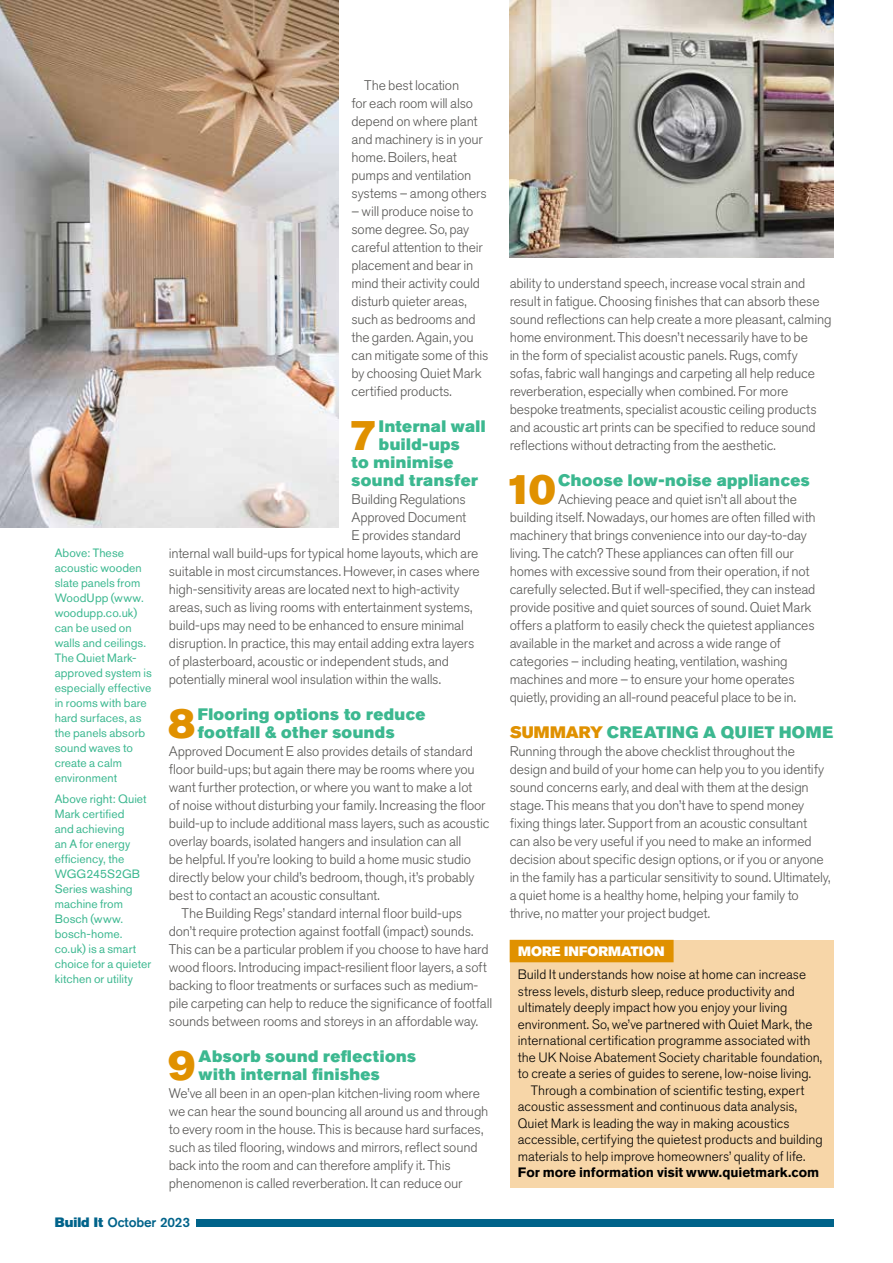
<style>
.page{position:relative;width:893px;height:1263px;background:#fff}
.page>*{position:absolute;margin:0;border:0;box-sizing:border-box;transform-origin:0 0}
.t1{font:42px "Akzidenz Grotesk Std Super";color:#e09100}
.t2{font:16.5px/18px "Akzidenz Grotesk Std Super";letter-spacing:.025em;color:#3cb890}
.t3{font:300 13.8px/18px "Akzidenz Grotesk Std";letter-spacing:-.015em;color:#575654}
.t4{font:300 13.5px "Akzidenz Grotesk Std";color:#000}
.t5{font:700 13.5px "Akzidenz Grotesk Std";color:#000}
.t6{font:500 13.5px "Akzidenz Grotesk Std";letter-spacing:-.01em;color:#00638a}
.t7{font:13.5px "Akzidenz Grotesk Std Super";letter-spacing:.005em;color:#fff}
.t8{font:12px/15px "Akzidenz Grotesk Std";letter-spacing:.005em;color:#3cb890}
.s1{font-family:"Akzidenz Grotesk Std Super";font-weight:400}
.s2{color:#e09100}
</style>
<div class="page">
<img style="left:510px;top:0;width:323px;height:257px">
<img style="left:0;top:0;width:339px;height:527px">
<div style="left:510px;top:940px;width:323px;height:247px;background:#f7d6a8"></div>
<div style="left:510px;top:940px;width:164px;height:22px;background:#e09100"></div>
<div style="left:196px;top:1220px;width:637px;height:7px;background:#00638a"></div>
<p class="t8" style="left:55px;top:545px;width:99px">Above: These acoustic wooden slate panels from<br>WoodUpp (www. woodupp.co.uk) can be used on walls and ceilings.<br>The Quiet Mark&shy;approved system is especially effective in rooms with bare hard surfaces, as the panels absorb sound waves to create a calm environment</p>
<p class="t8" style="left:55px;top:791px;width:98px">Above right: Quiet<br>Mark certified<br>and achieving<br>an A for energy efficiency, the<br>WGG245S2GB<br>Series washing machine from<br>Bosch (www. bosch-home. co.uk) is a smart choice for a quieter kitchen or utility</p>
<p class="t3" style="left:351px;top:77px;width:137px;text-indent:13px">The best location<br>for each room will also depend on where plant and machinery is in your home. Boilers, heat pumps and ventilation systems – among others</p>
<p class="t3" style="left:351px;top:202px;width:138px">– will produce noise to some degree. So, pay careful attention to their placement and bear in mind their activity could disturb quieter areas, such as bedrooms and the garden. Again, you can mitigate some of this by choosing Quiet Mark certified products.</p>
<h1 class="t1" style="left:350px;top:411px;width:29px">7</h1>
<p class="t2" style="left:379px;top:417px;width:108px">Internal wall</p>
<p class="t2" style="left:379px;top:435px;width:82px">build-ups</p>
<p class="t2" style="left:351px;top:453px;width:104px">to minimise</p>
<p class="t2" style="left:351px;top:471px;width:128px">sound transfer</p>
<p class="t3" style="left:351px;top:491px;width:116px">Building Regulations</p>
<p class="t3" style="left:351px;top:509px;width:116px">Approved Document</p>
<p class="t3" style="left:351px;top:527px;width:111px">E provides standard</p>
<p class="t3" style="left:169px;top:545px;width:311px">internal wall build-ups for typical home layouts, which are</p>
<p class="t3" style="left:169px;top:562px;width:312px">suitable in most circumstances. However, in cases where</p>
<p class="t3" style="left:169px;top:580px;width:292px">high-sensitivity areas are located next to high-activity</p>
<p class="t3" style="left:169px;top:598px;width:305px">areas, such as living rooms with entertainment systems,</p>
<p class="t3" style="left:169px;top:616px;width:297px">build-ups may need to be enhanced to ensure minimal</p>
<p class="t3" style="left:169px;top:634px;width:307px">disruption. In practice, this may entail adding extra layers</p>
<p class="t3" style="left:169px;top:652px;width:282px">of plasterboard, acoustic or independent studs, and</p>
<p class="t3" style="left:169px;top:670px;width:274px">potentially mineral wool insulation within the walls.</p>
<h1 class="t1" style="left:168px;top:699px;width:29px">8</h1>
<p class="t2" style="left:198px;top:705px;width:229px">Flooring options to reduce footfall &amp; other sounds</p>
<p class="t3" style="left:169px;top:743px;width:306px">Approved Document E also provides details of standard</p>
<p class="t3" style="left:169px;top:761px;width:307px">floor build-ups; but again there may be rooms where you</p>
<p class="t3" style="left:169px;top:779px;width:305px">want further protection, or where you want to make a lot</p>
<p class="t3" style="left:169px;top:797px;width:318px">of noise without disturbing your family. Increasing the floor</p>
<p class="t3" style="left:169px;top:814px;width:322px">build-up to include additional mass layers, such as acoustic</p>
<p class="t3" style="left:169px;top:832px;width:294px">overlay boards, isolated hangers and insulation can all</p>
<p class="t3" style="left:169px;top:850px;width:304px">be helpful. If you’re looking to build a home music studio</p>
<p class="t3" style="left:169px;top:868px;width:307px">directly below your child’s bedroom, though, it’s probably</p>
<p class="t3" style="left:169px;top:886px;width:213px">best to contact an acoustic consultant.</p>
<p class="t3" style="left:182px;top:904px;width:282px">The Building Regs’ standard internal floor build-ups</p>
<p class="t3" style="left:169px;top:922px;width:306px">don’t require protection against footfall (impact) sounds.</p>
<p class="t3" style="left:169px;top:940px;width:321px">This can be a particular problem if you choose to have hard</p>
<p class="t3" style="left:169px;top:958px;width:320px">wood floors. Introducing impact-resilient floor layers, a soft</p>
<p class="t3" style="left:169px;top:976px;width:311px">backing to floor treatments or surfaces such as medium-</p>
<p class="t3" style="left:169px;top:994px;width:325px">pile carpeting can help to reduce the significance of footfall</p>
<p class="t3" style="left:169px;top:1012px;width:311px">sounds between rooms and storeys in an affordable way.</p>
<h1 class="t1" style="left:168px;top:1041px;width:29px">9</h1>
<p class="t2" style="left:199px;top:1047px;width:219px">Absorb sound reflections with internal finishes</p>
<p class="t3" style="left:169px;top:1085px;width:321px">We’ve all been in an open-plan kitchen-living room where we can hear the sound bouncing all around us and through to every room in the house. This is because hard surfaces, such as tiled flooring, windows and mirrors, reflect sound back into the room and can therefore amplify it. This phenomenon is called reverberation. It can reduce our</p>
<p class="t6" style="left:55px;top:1214px;width:137px"><span class="s1">Build It</span> October 2023</p>
<p class="t3" style="left:510px;top:274px;width:323px">ability to understand speech, increase vocal strain and result in fatigue. Choosing finishes that can absorb these sound reflections can help create a more pleasant, calming home environment. This doesn’t necessarily have to be<br>in the form of specialist acoustic panels. Rugs, comfy sofas, fabric wall hangings and carpeting all help reduce reverberation, especially when combined. For more bespoke treatments, specialist acoustic ceiling products and acoustic art prints can be specified to reduce sound reflections without detracting from the aesthetic.</p>
<h1 class="t1" style="left:505px;top:465px;width:52px">10</h1>
<p class="t2" style="left:558px;top:471px;width:253px">Choose low-noise appliances</p>
<p class="t3" style="left:510px;top:491px;width:308px;text-indent:48px">Achieving peace and quiet isn’t all about the building itself. Nowadays, our homes are often filled with machinery that brings convenience into our day-to-day living. The catch? These appliances can often fill our homes with excessive sound from their operation, if not carefully selected. But if well-specified, they can instead provide positive and quiet sources of sound. Quiet Mark offers a platform to easily check the quietest appliances available in the market and across a wide range of categories – including heating, ventilation, washing machines and more – to ensure your home operates quietly, providing an all-round peaceful place to be in.</p>
<p class="t2" style="left:510px;top:723px;width:325px"><span class="s2">SUMMARY</span> CREATING A QUIET HOME</p>
<p class="t3" style="left:510px;top:743px;width:322px">Running through the above checklist throughout the design and build of your home can help you to you identify sound concerns early, and deal with them at the design stage. This means that you don’t have to spend money fixing things later. Support from an acoustic consultant can also be very useful if you need to make an informed decision about specific design options, or if you or anyone in the family has a particular sensitivity to sound. Ultimately, a quiet home is a healthy home, helping your family to thrive, no matter your project budget.</p>
<p class="t7" style="left:518px;top:943px;width:148px">MORE INFORMATION</p>
<p class="t4" style="left:518px;top:967px;width:290px">Build It understands how noise at home can increase</p>
<p class="t4" style="left:518px;top:983px;width:278px">stress levels, disturb sleep, reduce productivity and</p>
<p class="t4" style="left:518px;top:1000px;width:271px">ultimately deeply impact how you enjoy your living</p>
<p class="t4" style="left:518px;top:1016px;width:296px">environment. So, we’ve partnered with Quiet Mark, the</p>
<p class="t4" style="left:518px;top:1033px;width:294px">international certification programme associated with</p>
<p class="t4" style="left:518px;top:1049px;width:306px">the UK Noise Abatement Society charitable foundation,</p>
<p class="t4" style="left:518px;top:1066px;width:295px">to create a series of guides to serene, low-noise living.</p>
<p class="t4" style="left:531px;top:1082px;width:275px">Through a combination of scientific testing, expert</p>
<p class="t4" style="left:518px;top:1099px;width:281px">acoustic assessment and continuous data analysis,</p>
<p class="t4" style="left:518px;top:1115px;width:273px">Quiet Mark is leading the way in making acoustics</p>
<p class="t4" style="left:518px;top:1132px;width:306px">accessible, certifying the quietest products and building</p>
<p class="t4" style="left:518px;top:1148px;width:289px">materials to help improve homeowners’ quality of life.</p>
<p class="t5" style="left:518px;top:1164px;width:303px">For more information visit www.quietmark.com</p>
</div>
